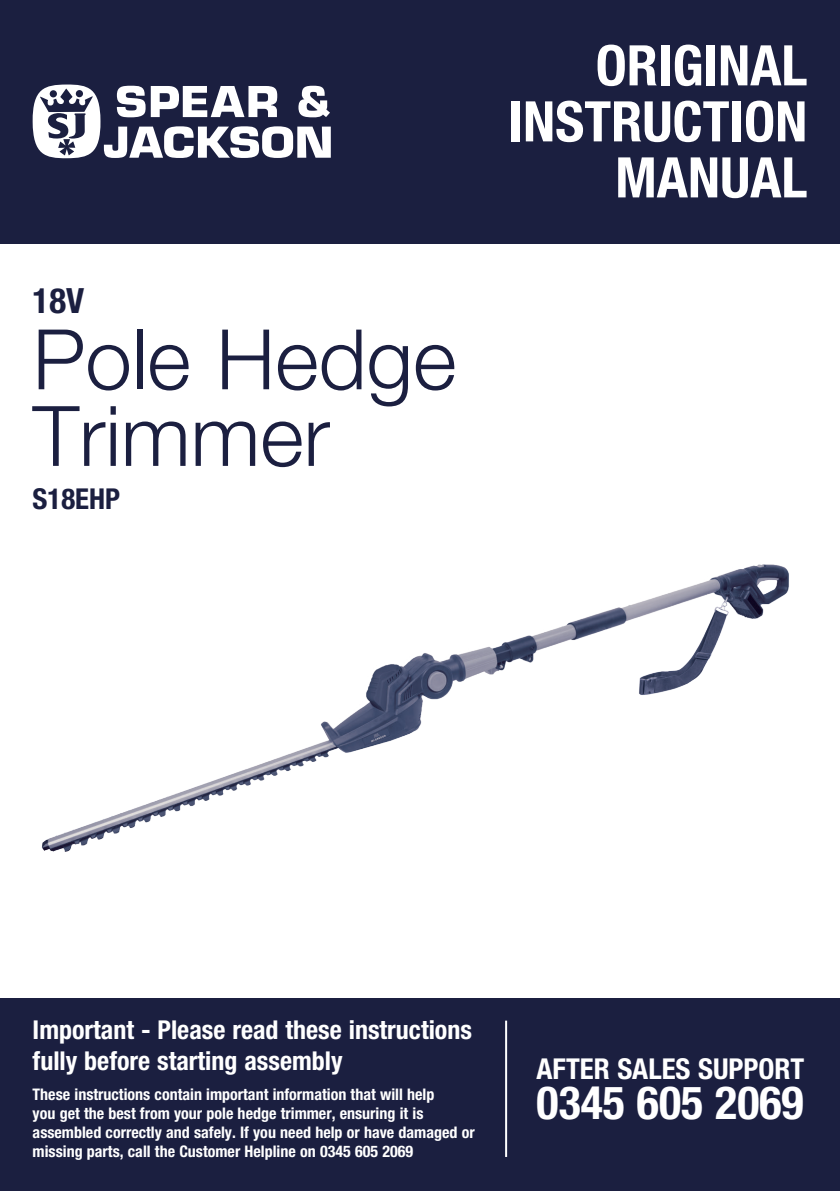
<style>
.page{position:relative;width:840px;height:1191px;background:#fff}
.page>*{position:absolute;margin:0;border:0;box-sizing:border-box;transform-origin:0 0}
.t1{font:300 83.6px/76.6px "Helvetica Neue LT Std";color:#1b1f40}
.t2{font:700 condensed 56px/56px "Helvetica Neue LT Std";color:#fff;text-align:right}
.t3{font:700 condensed 46px "Helvetica Neue LT Std";color:#fff}
.t4{font:700 condensed 34.8px "Helvetica Neue LT Std";color:#1b1f40}
.t5{font:700 condensed 28.8px "Helvetica Neue LT Std";color:#fff}
.t6{font:700 condensed 28.8px "Helvetica Neue LT Std";color:#1b1f40}
.t7{font:700 condensed 26px/31.2px "Helvetica Neue LT Std";color:#fff}
.t8{font:700 condensed 16px/19.2px "Helvetica Neue LT Std";color:#fff}
</style>
<div class="page">
<img style="left:42px;top:564px;width:747px;height:288px">
<div style="left:0;top:0;width:839px;height:244px;background:#1b1f40"></div>
<div style="left:0;top:998px;width:839px;height:193px;background:#1b1f40"></div>
<svg style="left:32px;top:84px;width:298px;height:74px"></svg>
<hr style="left:505px;top:1020px;width:2px;height:137px;background:#fff">
<h3 class="t4" style="left:33px;top:279px;width:53px">18V</h3>
<h1 class="t1" style="left:33px;top:319px;width:425px">Pole Hedge<br>Trimmer</h1>
<h3 class="t6" style="left:33px;top:481px;width:89px">S18EHP</h3>
<h2 class="t2" style="left:508px;top:37px;width:300px">ORIGINAL<br>INSTRUCTION<br>MANUAL</h2>
<h3 class="t7" style="left:33px;top:1014px;width:440px">Important - Please read these instructions fully before starting assembly</h3>
<p class="t8" style="left:33px;top:1084px;width:443px">These instructions contain important information that will help<br>you get the best from your pole hedge trimmer, ensuring it is assembled correctly and safely. If you need help or have damaged or missing parts, call the Customer Helpline on 0345 605 2069</p>
<h3 class="t5" style="left:536px;top:1051px;width:269px">AFTER SALES SUPPORT</h3>
<h3 class="t3" style="left:536px;top:1074px;width:268px">0345 605 2069</h3>
</div>
